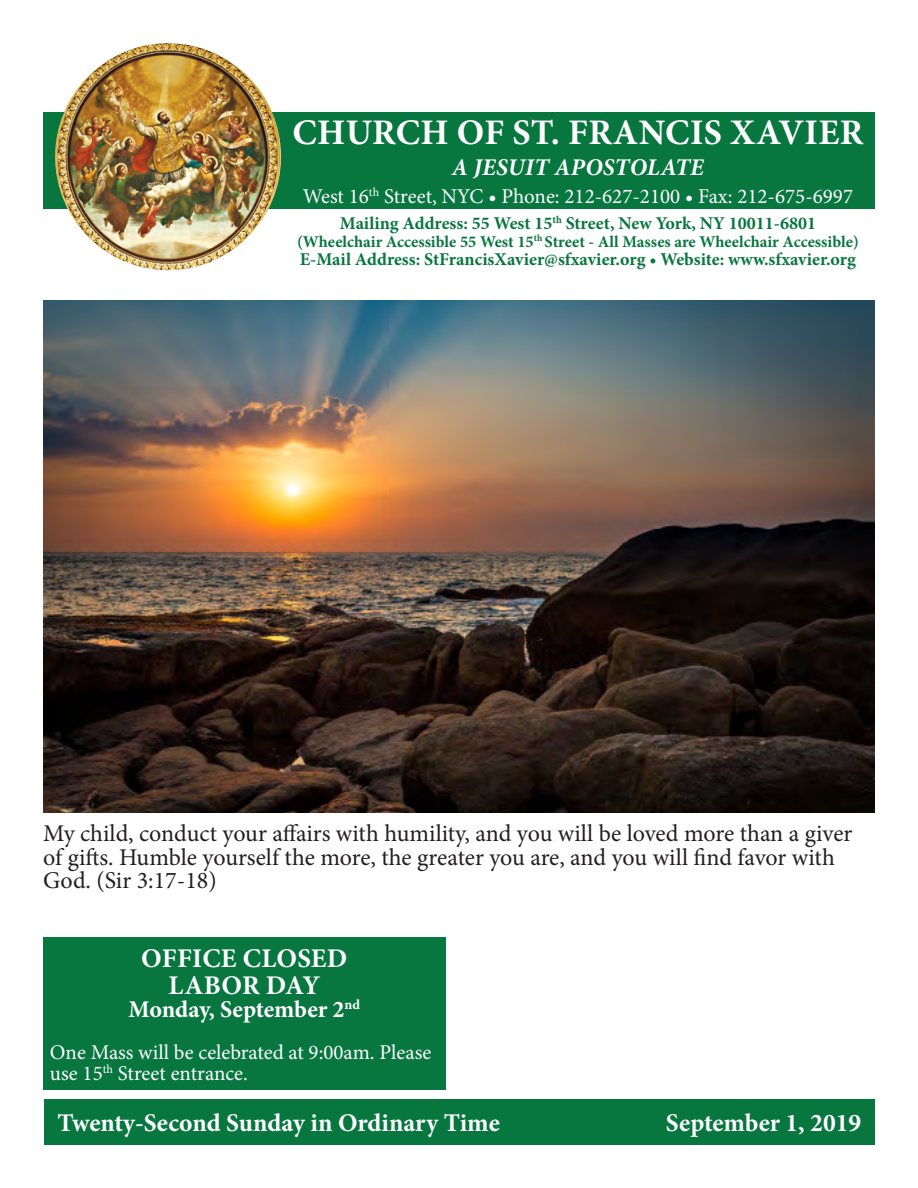
<style>
.page{position:relative;width:918px;height:1188px;background:#fff}
.page>*{position:absolute;margin:0;border:0;box-sizing:border-box;transform-origin:0 0}
.t1{font:700 36px "Minion Pro";letter-spacing:.01em;color:#fff}
.t2{font:700 27px "Minion Pro";letter-spacing:.01em;color:#fff}
.t3{font:700 25.5px "Minion Pro";color:#fff}
.t4{font:24px/23.7px "Minion Pro";letter-spacing:-.005em;color:#231f20}
.t5{font:700 24px "Minion Pro";color:#fff}
.t6{font:italic 700 24px "Minion Pro";letter-spacing:.01em;color:#fff}
.t7{font:21px/20.9px "Minion Pro";color:#fff}
.t8{font:700 18px "Minion Pro";color:#08763f}
.t9{font:700 16.5px "Minion Pro";letter-spacing:-.005em;color:#08763f}
</style>
<div class="page">
<div style="left:44px;top:1099px;width:831px;height:46px;background:#08763f"></div>
<div style="left:43px;top:112px;width:832px;height:96px;background:#08763f"></div>
<img style="left:55px;top:43px;width:226px;height:227px">
<div style="left:43px;top:937px;width:403px;height:153px;background:#08763f"></div>
<img style="left:43px;top:300px;width:832px;height:512px">
<p class="t1" style="left:292px;top:107px;width:572px">CHURCH OF ST. FRANCIS XAVIER</p>
<p class="t6" style="left:452px;top:150px;width:254px">A JESUIT APOSTOLATE</p>
<p class="t7" style="left:303px;top:186px;width:552px">West 16<sup>th</sup> Street, NYC • Phone: 212-627-2100 • Fax: 212-675-6997</p>
<p class="t8" style="left:340px;top:211px;width:478px">Mailing Address: 55 West 15<sup>th</sup> Street, New York, NY 10011-6801</p>
<p class="t9" style="left:297px;top:230px;width:563px">(Wheelchair Accessible 55 West 15<sup>th</sup> Street - All Masses are Wheelchair Accessible)</p>
<p class="t8" style="left:300px;top:246px;width:558px">E-Mail Address: StFrancisXavier@sfxavier.org • Website: www.sfxavier.org</p>
<p class="t4" style="left:43px;top:822px;width:811px">My child, conduct your affairs with humility, and you will be loved more than a giver of gifts. Humble yourself the more, the greater you are, and you will find favor with<br>God. (Sir 3:17-18)</p>
<p class="t2" style="left:141px;top:939px;width:208px">OFFICE CLOSED</p>
<p class="t2" style="left:169px;top:966px;width:153px">LABOR DAY</p>
<p class="t5" style="left:128px;top:993px;width:233px">Monday, September 2<sup>nd</sup></p>
<p class="t7" style="left:50px;top:1042px;width:383px">One Mass will be celebrated at 9:00am. Please use 15<sup>th</sup> Street entrance.</p>
<p class="t3" style="left:57px;top:1105px;width:444px">Twenty-Second Sunday in Ordinary Time</p>
<p class="t3" style="left:666px;top:1105px;width:197px">September 1, 2019</p>
</div>
